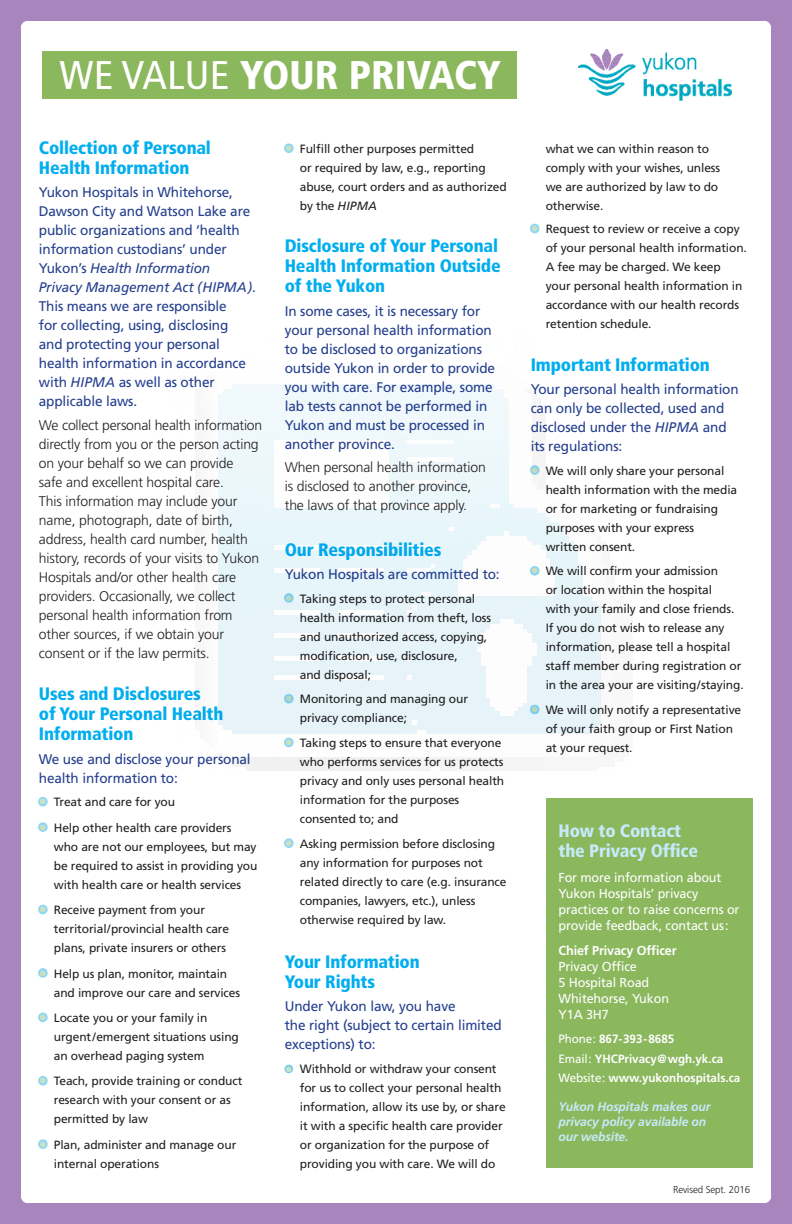
<style>
.page{position:relative;width:792px;height:1224px;background:#fff}
.page>*{position:absolute;margin:0;border:0;box-sizing:border-box;transform-origin:0 0}
.t1{font:900 condensed 40px "Frutiger";color:#fff}
.Titles{font:900 condensed 18px/20px "Frutiger";letter-spacing:-.01em;color:#00aeef}
.Titles-2{font:900 condensed 18px/20px "Frutiger";letter-spacing:-.01em;color:#c6eafa}
._1st_paragraph{font:14px/19px "Frutiger";letter-spacing:-.01em;color:#253f8e}
.Main_text{font:300 14px/19px "Frutiger";letter-spacing:-.01em;color:#231f20}
._1st_paragraph-2{font:13px/16px "Frutiger";letter-spacing:-.01em;color:#fff}
._1st_paragraph-3{font:700 13px "Frutiger";letter-spacing:-.01em;color:#fff}
._1st_paragraph-4{font:italic 700 12.5px/15px "Frutiger";letter-spacing:-.01em;color:#c6eafa}
.Bulleted_text{font:12px/19px "Frutiger";letter-spacing:-.01em;color:#231f20}
.Main_text-2{font:12px/19px "Frutiger";letter-spacing:-.01em;color:#231f20}
._1st_paragraph-5{font:700 12px "Frutiger";color:#fff}
._1st_paragraph-6{font:300 10px "Frutiger";letter-spacing:-.01em;color:#231f20}
.s1{font-weight:400}
.s2{font-style:italic}
.s3{font-weight:300;font-size:16px;color:#cee0be}
</style>
<div class="page">
<div style="left:42px;top:51px;width:475px;height:48px;background:#8bb75d"></div>
<div style="left:38px;top:797px;width:10px;height:9px;border:4px solid #8dd7f7;border-radius:50%"></div>
<div style="left:38px;top:822px;width:10px;height:10px;border:4px solid #8dd7f7;border-radius:50%"></div>
<div style="left:38px;top:905px;width:10px;height:9px;border:4px solid #8dd7f7;border-radius:50%"></div>
<div style="left:38px;top:968px;width:10px;height:10px;border:4px solid #8dd7f7;border-radius:50%"></div>
<div style="left:38px;top:1013px;width:10px;height:9px;border:4px solid #8dd7f7;border-radius:50%"></div>
<div style="left:38px;top:1076px;width:10px;height:10px;border:4px solid #8dd7f7;border-radius:50%"></div>
<div style="left:38px;top:1139px;width:10px;height:10px;border:4px solid #8dd7f7;border-radius:50%"></div>
<div style="left:284px;top:143px;width:10px;height:10px;border:4px solid #8dd7f7;border-radius:50%"></div>
<div style="left:284px;top:838px;width:10px;height:10px;border:4px solid #8dd7f7;border-radius:50%"></div>
<div style="left:285px;top:1065px;width:8px;height:8px;border:3px solid #6bcff6;border-radius:50%"></div>
<div style="left:530px;top:224px;width:10px;height:9px;border:4px solid #8dd7f7;border-radius:50%"></div>
<div style="left:546px;top:798px;width:207px;height:370px;background:#8bb75d"></div>
<img style="left:578px;top:49px;width:153px;height:51px">
<div style="left:0;top:0;width:792px;height:1224px;border:21px solid #a886bd"></div>
<p class="t1" style="left:60px;top:51px;width:443px"><span class="s1">WE VALUE</span> YOUR PRIVACY</p>
<p class="Titles" style="left:39px;top:137px;width:174px">Collection of Personal<br>Health Information</p>
<p class="_1st_paragraph" style="left:39px;top:183px;width:218px">Yukon Hospitals in Whitehorse,<br>Dawson City and Watson Lake are public organizations and ‘health information custodians’ under<br>Yukon’s <span class="s2">Health Information<br>Privacy Management Act (HIPMA)</span>.<br>This means we are responsible<br>for collecting, using, disclosing<br>and protecting your personal health information in accordance with <span class="s2">HIPMA</span> as well as other applicable laws.</p>
<p class="Main_text" style="left:39px;top:415px;width:225px">We collect personal health information directly from you or the person acting on your behalf so we can provide<br>safe and excellent hospital care.<br>This information may include your name, photograph, date of birth, address, health card number, health history, records of your visits to Yukon Hospitals and/or other health care providers. Occasionally, we collect personal health information from other sources, if we obtain your consent or if the law permits.</p>
<p class="Titles" style="left:39px;top:684px;width:186px">Uses and Disclosures<br>of Your Personal Health<br>Information</p>
<p class="_1st_paragraph" style="left:39px;top:749px;width:213px">We use and disclose your personal health information to:</p>
<p class="Main_text-2" style="left:39px;top:793px;width:138px"><span class="s3">•</span> Treat and care for you</p>
<p class="Bulleted_text" style="left:54px;top:818px;width:205px;text-indent:-15px"><span class="s3">•</span> Help other health care providers who are not our employees, but may be required to assist in providing you with health care or health services</p>
<p class="Main_text-2" style="left:54px;top:900px;width:177px;text-indent:-15px"><span class="s3">•</span> Receive payment from your territorial/provincial health care plans, private insurers or others</p>
<p class="Main_text-2" style="left:54px;top:964px;width:188px;text-indent:-15px"><span class="s3">•</span> Help us plan, monitor, maintain and improve our care and services</p>
<p class="Main_text-2" style="left:54px;top:1008px;width:187px;text-indent:-15px"><span class="s3">•</span> Locate you or your family in urgent/emergent situations using an overhead paging system</p>
<p class="Main_text-2" style="left:54px;top:1072px;width:190px;text-indent:-15px"><span class="s3">•</span> Teach, provide training or conduct research with your consent or as permitted by law</p>
<p class="Main_text-2" style="left:54px;top:1135px;width:184px;text-indent:-15px"><span class="s3">•</span> Plan, administer and manage our internal operations</p>
<p class="Main_text-2" style="left:300px;top:139px;width:209px;text-indent:-15px"><span class="s3">•</span> Fulfill other purposes permitted<br>or required by law, e.g., reporting abuse, court orders and as authorized by the <span class="s2">HIPMA</span></p>
<p class="Titles" style="left:285px;top:236px;width:217px">Disclosure of Your Personal<br>Health Information Outside of the Yukon</p>
<p class="_1st_paragraph" style="left:285px;top:301px;width:212px">In some cases, it is necessary for your personal health information to be disclosed to organizations outside Yukon in order to provide you with care. For example, some lab tests cannot be performed in<br>Yukon and must be processed in another province.</p>
<p class="Main_text" style="left:285px;top:458px;width:203px">When personal health information is disclosed to another province, the laws of that province apply.</p>
<p class="Titles" style="left:285px;top:539px;width:158px">Our Responsibilities</p>
<p class="_1st_paragraph" style="left:285px;top:565px;width:216px">Yukon Hospitals are committed to:</p>
<p class="Bulleted_text" style="left:300px;top:589px;width:193px;text-indent:-15px"><span class="s3">•</span> Taking steps to protect personal health information from theft, loss and unauthorized access, copying, modification, use, disclosure,<br>and disposal;</p>
<p class="Bulleted_text" style="left:300px;top:690px;width:170px;text-indent:-15px"><span class="s3">•</span> Monitoring and managing our privacy compliance;</p>
<p class="Bulleted_text" style="left:300px;top:733px;width:206px;text-indent:-15px"><span class="s3">•</span> Taking steps to ensure that everyone who performs services for us protects privacy and only uses personal health information for the purposes consented to; and</p>
<p class="Bulleted_text" style="left:300px;top:834px;width:208px;text-indent:-15px"><span class="s3">•</span> Asking permission before disclosing any information for purposes not related directly to care (e.g. insurance companies, lawyers, etc.), unless otherwise required by law.</p>
<p class="Titles" style="left:285px;top:951px;width:136px">Your Information<br>Your Rights</p>
<p class="_1st_paragraph" style="left:285px;top:997px;width:218px">Under Yukon law, you have<br>the right (subject to certain limited exceptions) to:</p>
<p class="Bulleted_text" style="left:300px;top:1059px;width:207px;text-indent:-15px"><span class="s3">•</span> Withhold or withdraw your consent for us to collect your personal health information, allow its use by, or share it with a specific health care provider or organization for the purpose of providing you with care. We will do</p>
<p class="Bulleted_text" style="left:546px;top:139px;width:176px">what we can within reason to comply with your wishes, unless we are authorized by law to do otherwise.</p>
<p class="Bulleted_text" style="left:546px;top:219px;width:203px;text-indent:-15px"><span class="s3">•</span> Request to review or receive a copy of your personal health information.<br>A fee may be charged. We keep your personal health information in accordance with our health records retention schedule.</p>
<p class="Titles" style="left:531px;top:354px;width:181px">Important Information</p>
<p class="_1st_paragraph" style="left:531px;top:380px;width:210px">Your personal health information can only be collected, used and disclosed under the <span class="s2">HIPMA</span> and its regulations:</p>
<p class="Bulleted_text" style="left:546px;top:461px;width:193px;text-indent:-15px"><span class="s3">•</span> We will only share your personal health information with the media or for marketing or fundraising purposes with your express written consent.</p>
<p class="Bulleted_text" style="left:546px;top:562px;width:199px;text-indent:-15px"><span class="s3">•</span> We will confirm your admission<br>or location within the hospital<br>with your family and close friends.<br>If you do not wish to release any information, please tell a hospital staff member during registration or in the area your are visiting/staying.</p>
<p class="Bulleted_text" style="left:546px;top:700px;width:197px;text-indent:-15px"><span class="s3">•</span> We will only notify a representative of your faith group or First Nation at your request.</p>
<p class="Titles-2" style="left:559px;top:821px;width:141px">How to Contact the Privacy Office</p>
<p class="_1st_paragraph-2" style="left:559px;top:869px;width:182px">For more information about<br>Yukon Hospitals’ privacy practices or to raise concerns or provide feedback, contact us:</p>
<p class="_1st_paragraph-3" style="left:559px;top:943px;width:120px">Chief Privacy Officer</p>
<p class="_1st_paragraph-2" style="left:559px;top:958px;width:80px">Privacy Office</p>
<p class="_1st_paragraph-2" style="left:559px;top:974px;width:92px">5 Hospital Road</p>
<p class="_1st_paragraph-2" style="left:559px;top:990px;width:112px;line-height:16.5px">Whitehorse, Yukon<br>Y1A 3H7</p>
<p class="_1st_paragraph-5" style="left:559px;top:1032px;width:117px"><span class="s1">Phone:</span> 867-393-8685</p>
<p class="_1st_paragraph-5" style="left:559px;top:1052px;width:166px"><span class="s1">Email:</span> YHCPrivacy@wgh.yk.ca</p>
<p class="_1st_paragraph-5" style="left:559px;top:1071px;width:183px"><span class="s1">Website:</span> www.yukonhospitals.ca</p>
<p class="_1st_paragraph-4" style="left:559px;top:1099px;width:153px">Yukon Hospitals makes our privacy policy available on our website.</p>
<p class="_1st_paragraph-6" style="left:673px;top:1184px;width:79px">Revised Sept. 2016</p>
</div>
